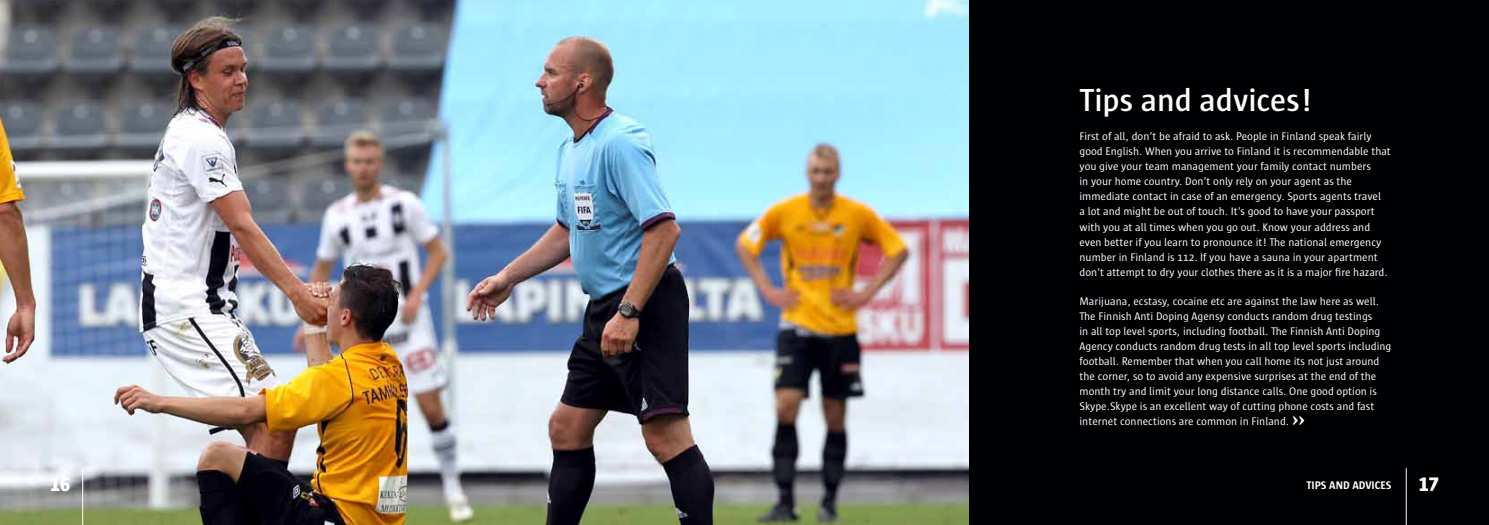
<style>
.page{position:relative;width:1489px;height:525px;background:#fff}
.page>*{position:absolute;margin:0;border:0;box-sizing:border-box;transform-origin:0 0}
.t1{font:600 32.5px "Sun";color:#fff}
.t2{font:11.25px/15px "Sun";color:#fff}
.t3{font:700 11.25px "Sun";color:#fff}
.s1{font-family:"Napapiiri";font-size:20px}
</style>
<div class="page">
<img style="left:0;top:0;width:969px;height:524px">
<div style="left:969px;top:0;width:519px;height:524px;background:#000103"></div>
<hr style="left:1405px;top:468px;width:1px;height:56px;background:#fff">
<hr style="left:82px;top:468px;width:1px;height:56px;background:#fff">
<svg style="left:51px;top:477px;width:19px;height:14px"></svg>
<h1 class="t1" style="left:1079px;top:83px;width:234px">Tips and advices!</h1>
<p class="t2" style="left:1079px;top:129px;width:313px">First of all, don’t be afraid to ask. People in Finland speak fairly good English. When you arrive to Finland it is recommendable that you give your team management your family contact numbers<br>in your home country. Don’t only rely on your agent as the immediate contact in case of an emergency. Sports agents travel<br>a lot and might be out of touch. It’s good to have your passport with you at all times when you go out. Know your address and even better if you learn to pronounce it! The national emergency number in Finland is 112. If you have a sauna in your apartment don’t attempt to dry your clothes there as it is a major fire hazard.</p>
<p class="t2" style="left:1079px;top:293px;width:313px">Marijuana, ecstasy, cocaine etc are against the law here as well.<br>The Finnish Anti Doping Agensy conducts random drug testings<br>in all top level sports, including football. The Finnish Anti Doping Agency conducts random drug tests in all top level sports including football. Remember that when you call home its not just around the corner, so to avoid any expensive surprises at the end of the month try and limit your long distance calls. One good option is Skype.Skype is an excellent way of cutting phone costs and fast internet connections are common in Finland. <span class="s1">&gt;&gt;</span></p>
<p class="t3" style="left:1306px;top:479px;width:31px">TIPS AND</p>
<p class="t3" style="left:1352px;top:479px;width:7px">ADVICES</p>
</div>
